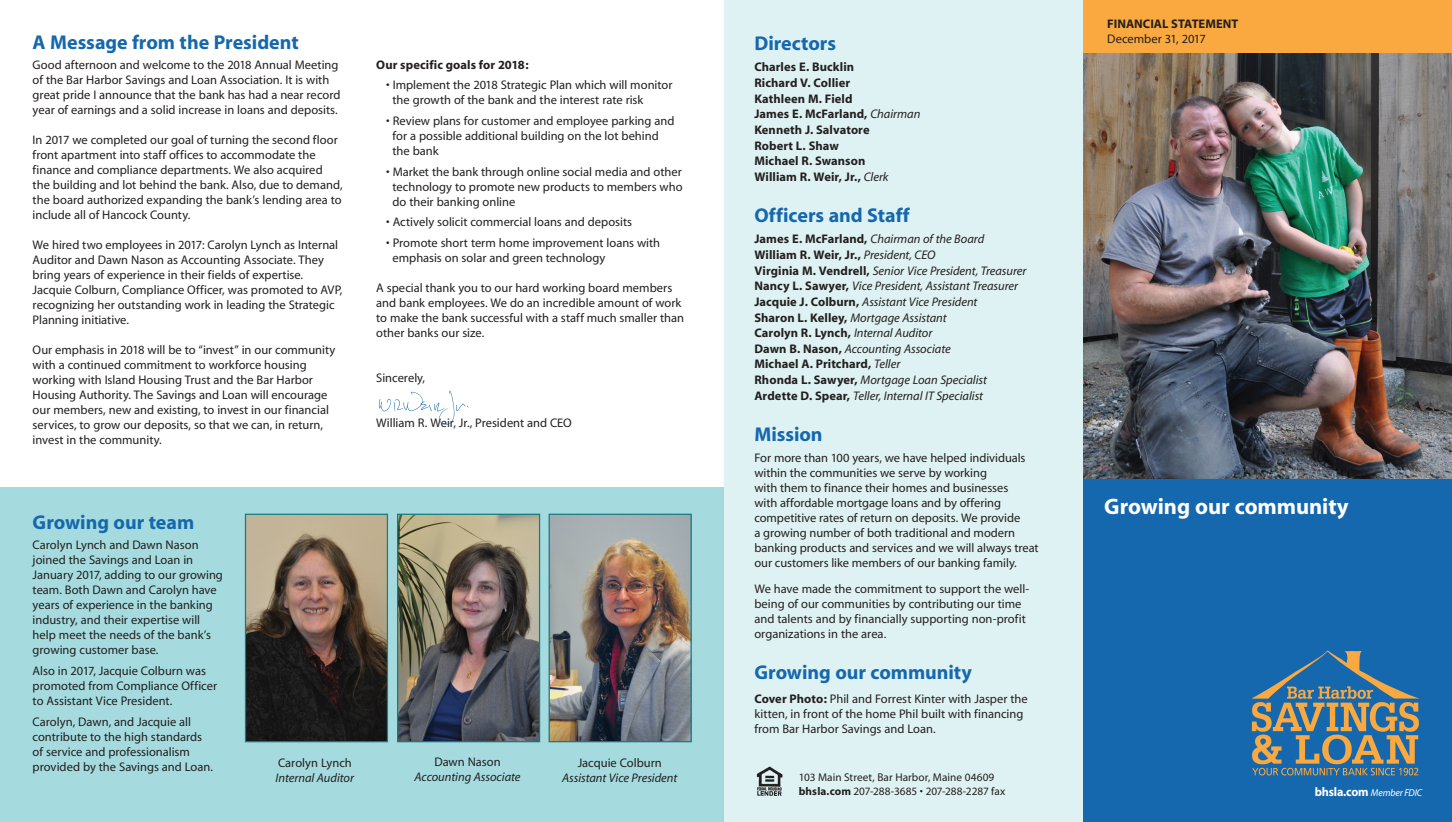
<style>
.page{position:relative;width:1452px;height:822px;background:#fff}
.page>*{position:absolute;margin:0;border:0;box-sizing:border-box;transform-origin:0 0}
.t1{font:700 22.5px "Myriad";letter-spacing:-.005em;color:#fff}
.t2{font:700 20px "Myriad";letter-spacing:-.005em;color:#1668ae}
.t3{font:12.5px/15px "Myriad";color:#231f20}
.t4{font:italic 12.5px/15.6px "Myriad";letter-spacing:-.005em;color:#231f20}
.t5{font:700 12.5px/15.6px "Myriad";letter-spacing:.005em;color:#231f20}
.t6{font:11.25px/13.8px "Myriad";color:#231f20}
.t7{font:italic 10px "Myriad";letter-spacing:-.01em;color:#fff}
.s1{font-weight:400;font-style:italic}
.s2{font-weight:700;font-style:normal}
.s3{font-weight:700}
.s4{font-weight:700;font-style:normal;font-size:12.5px}
</style>
<div class="page">
<div style="left:723px;top:0;width:360px;height:821px;background:#dff2f3"></div>
<div style="left:1083px;top:357px;width:368px;height:464px;background:#1668ae"></div>
<div style="left:1083px;top:0;width:368px;height:59px;background:#faa940"></div>
<img style="left:1083px;top:53px;width:368px;height:425px">
<img style="left:753px;top:765px;width:32px;height:32px">
<img style="left:1251px;top:650px;width:168px;height:126px">
<img style="left:379px;top:390px;width:90px;height:35px">
<div style="left:0;top:487px;width:723px;height:334px;background:#a5dbde"></div>
<hr style="left:723px;top:487px;width:1px;height:334px;background:#99d7da">
<img style="left:247px;top:515px;width:139px;height:225px">
<div style="left:245px;top:513px;width:143px;height:229px;border:1px solid #157c83"></div>
<img style="left:550px;top:515px;width:139px;height:225px">
<div style="left:548px;top:513px;width:143px;height:229px;border:1px solid #157c83"></div>
<img style="left:399px;top:515px;width:139px;height:225px">
<div style="left:397px;top:513px;width:143px;height:229px;border:1px solid #157c83"></div>
<h2 class="t2" style="left:33px;top:32px;width:267px">A Message from the President</h2>
<p class="t3" style="left:33px;top:58px;width:309px">Good afternoon and welcome to the 2018 Annual Meeting of the Bar Harbor Savings and Loan Association. It is with great pride I announce that the bank has had a near record year of earnings and a solid increase in loans and deposits.</p>
<p class="t3" style="left:33px;top:133px;width:311px">In 2017 we completed our goal of turning the second floor front apartment into staff offices to accommodate the finance and compliance departments. We also acquired the building and lot behind the bank. Also, due to demand, the board authorized expanding the bank’s lending area to include all of Hancock County.</p>
<p class="t3" style="left:33px;top:238px;width:311px">We hired two employees in 2017: Carolyn Lynch as Internal Auditor and Dawn Nason as Accounting Associate. They bring years of experience in their fields of expertise.<br>Jacquie Colburn, Compliance Officer, was promoted to AVP, recognizing her outstanding work in leading the Strategic Planning initiative.</p>
<p class="t3" style="left:33px;top:343px;width:304px">Our emphasis in 2018 will be to “invest” in our community with a continued commitment to workforce housing working with Island Housing Trust and the Bar Harbor Housing Authority. The Savings and Loan will encourage our members, new and existing, to invest in our financial services, to grow our deposits, so that we can, in return, invest in the community.</p>
<p class="t5" style="left:376px;top:57px;width:154px">Our specific goals for 2018:</p>
<p class="t3" style="left:392px;top:78px;width:281px;text-indent:-6px">• Implement the 2018 Strategic Plan which will monitor the growth of the bank and the interest rate risk</p>
<p class="t3" style="left:392px;top:114px;width:283px;text-indent:-6px">• Review plans for customer and employee parking and for a possible additional building on the lot behind the bank</p>
<p class="t3" style="left:392px;top:164px;width:291px;text-align:justify;text-indent:-6px">• Market the bank through online social media and other technology to promote new products to members who do their banking online</p>
<p class="t3" style="left:386px;top:215px;width:247px">• Actively solicit commercial loans and deposits</p>
<p class="t3" style="left:392px;top:236px;width:269px;text-indent:-6px">• Promote short term home improvement loans with emphasis on solar and green technology</p>
<p class="t3" style="left:376px;top:281px;width:309px">A special thank you to our hard working board members and bank employees. We do an incredible amount of work to make the bank successful with a staff much smaller than other banks our size.</p>
<p class="t3" style="left:376px;top:371px;width:50px">Sincerely,</p>
<p class="t3" style="left:376px;top:416px;width:197px">William R. Weir, Jr., President and CEO</p>
<h2 class="t2" style="left:33px;top:511px;width:163px">Growing our team</h2>
<p class="t3" style="left:33px;top:538px;width:192px">Carolyn Lynch and Dawn Nason joined the Savings and Loan in<br>January 2017, adding to our growing team. Both Dawn and Carolyn have years of experience in the banking industry, and their expertise will help meet the needs of the bank’s growing customer base.</p>
<p class="t3" style="left:33px;top:663px;width:186px">Also in 2017, Jacquie Colburn was promoted from Compliance Officer to Assistant Vice President.</p>
<p class="t3" style="left:33px;top:714px;width:182px">Carolyn, Dawn, and Jacquie all contribute to the high standards of service and professionalism provided by the Savings and Loan.</p>
<p class="t3" style="left:278px;top:755px;width:75px">Carolyn Lynch</p>
<p class="t4" style="left:276px;top:770px;width:80px">Internal Auditor</p>
<p class="t3" style="left:434px;top:754px;width:68px">Dawn Nason</p>
<p class="t4" style="left:414px;top:769px;width:107px">Accounting Associate</p>
<p class="t3" style="left:577px;top:755px;width:86px">Jacquie Colburn</p>
<p class="t4" style="left:562px;top:770px;width:117px">Assistant Vice President</p>
<h2 class="t2" style="left:754px;top:33px;width:83px">Directors</h2>
<p class="t5" style="left:754px;top:60px;width:167px">Charles E. Bucklin<br>Richard V. Collier<br>Kathleen M. Field<br>James E. McFarland, <span class="s1">Chairman<br></span>Kenneth J. Salvatore<br>Robert L. Shaw<br>Michael R. Swanson<br>William R. Weir, Jr., <span class="s1">Clerk</span></p>
<h2 class="t2" style="left:754px;top:205px;width:157px">Officers and Staff</h2>
<p class="t4" style="left:754px;top:232px;width:273px"><span class="s2">James E. McFarland,</span> Chairman of the Board <span class="s2">William R. Weir, Jr.,</span> President, CEO<br><span class="s2">Virginia M. Vendrell,</span> Senior Vice President, Treasurer <span class="s2">Nancy L. Sawyer,</span> Vice President, Assistant Treasurer <span class="s2">Jacquie J. Colburn,</span> Assistant Vice President<br><span class="s2">Sharon L. Kelley,</span> Mortgage Assistant<br><span class="s2">Carolyn R. Lynch,</span> Internal Auditor<br><span class="s2">Dawn B. Nason,</span> Accounting Associate<br><span class="s2">Michael A. Pritchard,</span> Teller<br><span class="s2">Rhonda L. Sawyer,</span> Mortgage Loan Specialist <span class="s2">Ardette D. Spear,</span> Teller, Internal IT Specialist</p>
<h2 class="t2" style="left:754px;top:424px;width:70px">Mission</h2>
<p class="t3" style="left:754px;top:450px;width:286px">For more than 100 years, we have helped individuals within the communities we serve by working<br>with them to finance their homes and businesses<br>with affordable mortgage loans and by offering competitive rates of return on deposits. We provide<br>a growing number of both traditional and modern banking products and services and we will always treat our customers like members of our banking family.</p>
<p class="t3" style="left:754px;top:581px;width:276px">We have made the commitment to support the well&shy;being of our communities by contributing our time and talents and by financially supporting non-profit organizations in the area.</p>
<h2 class="t2" style="left:754px;top:662px;width:219px">Growing our community</h2>
<p class="t3" style="left:754px;top:691px;width:275px"><span class="s3">Cover Photo:</span> Phil and Forrest Kinter with Jasper the kitten, in front of the home Phil built with financing from Bar Harbor Savings and Loan.</p>
<p class="t6" style="left:798px;top:770px;width:208px">103 Main Street, Bar Harbor, Maine 04609 <span class="s3">bhsla.com</span> 207-288-3685 • 207-288-2287 fax</p>
<p class="t5" style="left:1107px;top:17px;width:133px">FINANCIAL STATEMENT</p>
<p class="t3" style="left:1107px;top:32px;width:100px">December 31, 2017</p>
<h1 class="t1" style="left:1104px;top:494px;width:246px">Growing our community</h1>
<p class="t7" style="left:1314px;top:787px;width:109px"><span class="s4">bhsla.com</span> Member FDIC</p>
</div>
